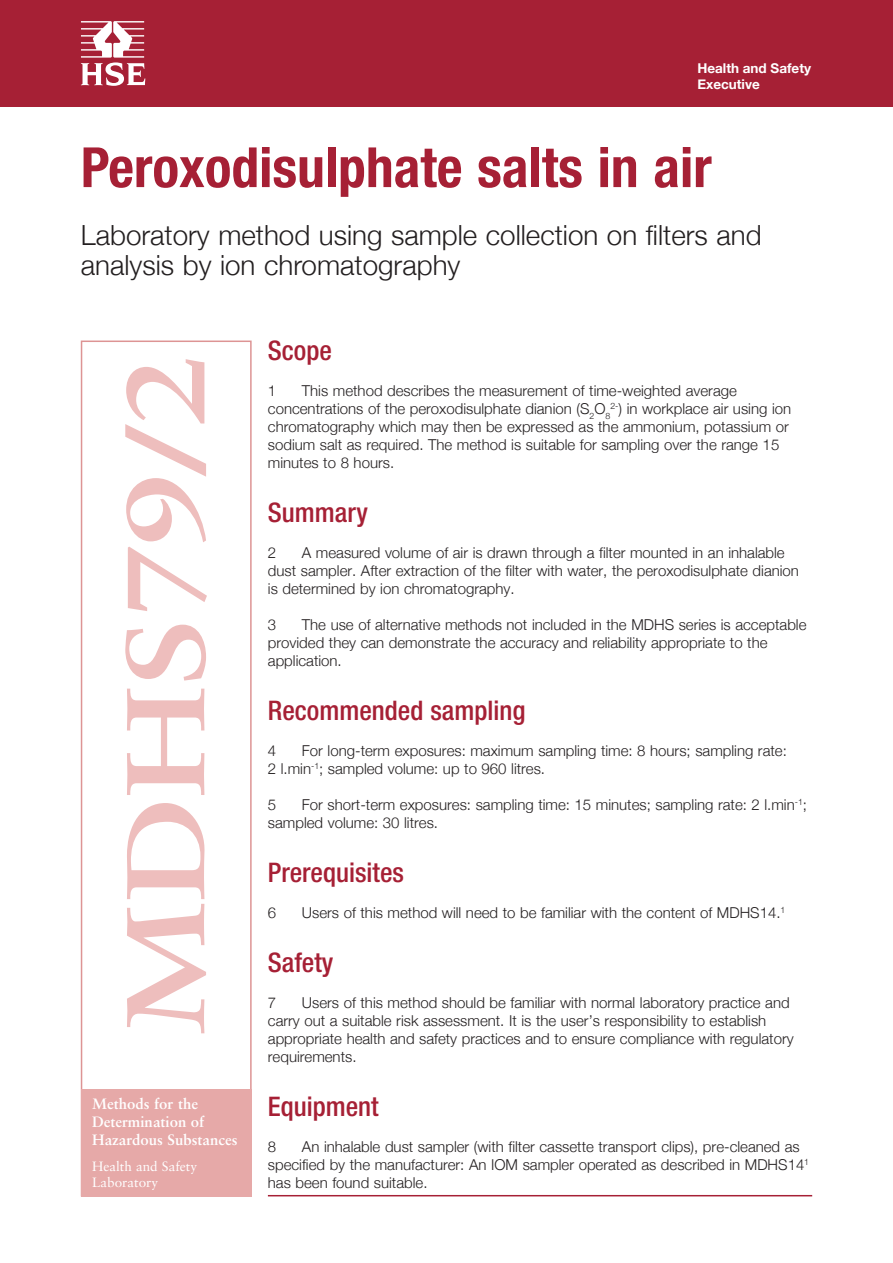
<style>
.page{position:relative;width:893px;height:1263px;background:#fff}
.page>*{position:absolute;margin:0;border:0;box-sizing:border-box;transform-origin:0 0}
.Heading_styles_A_H2{font:700 111px "Sabon";color:#eebebd;scale:1.21 1}
.Heading_styles_Title{font:700 condensed 55.5px "Helvetica Neue";color:#a62035}
.Heading_styles_Subti{font:300 27.75px/30px "Helvetica Neue";color:#231f20}
.Heading_styles_A_H2-2{font:500 condensed 27px "Helvetica Neue";color:#a62035}
.t1{font:300 15px/18px "Helvetica Neue";color:#231f20}
.Boxed_style_Boxed_BO{font:700 15px/18px "Sabon";color:#fff}
.Boxed_style_Boxed_BO-2{font:13.5px/16.5px "Sabon";color:#fff}
.t2{font:700 13.5px/16.5px "Helvetica Neue";color:#fff}
</style>
<div class="page">
<div style="left:81px;top:341px;width:171px;height:855px;border:2px solid #dd9494"></div>
<div style="left:0;top:0;width:893px;height:106px;background:#a62035"></div>
<svg style="left:81px;top:21px;width:64px;height:65px"></svg>
<hr style="left:268px;top:1195px;width:544px;height:1px;background:#a62035">
<div style="left:82px;top:1089px;width:170px;height:107px;background:#e6a9a8"></div>
<p class="t2" style="left:697px;top:60px;width:115px">Health and Safety<br>Executive</p>
<p class="Heading_styles_Title" style="left:81px;top:134px;width:632px">Peroxodisulphate salts in air</p>
<p class="Heading_styles_Subti" style="left:81px;top:218px;width:682px">Laboratory method using sample collection on filters and analysis by ion chromatography</p>
<h2 class="Heading_styles_A_H2" style="left:97px;top:1035px;width:566px;rotate:-90deg">MDHS79/2</h2>
<p class="Boxed_style_Boxed_BO" style="left:92px;top:1095px;width:147px">Methods for the<br>Determination of<br>Hazardous Substances</p>
<p class="Boxed_style_Boxed_BO-2" style="left:92px;top:1158px;width:107px">Health and Safety<br>Laboratory</p>
<h2 class="Heading_styles_A_H2-2" style="left:268px;top:334px;width:65px">Scope</h2>
<p class="t1" style="left:268px;top:381px;width:10px">1</p>
<p class="t1" style="left:268px;top:381px;width:525px;text-indent:34px">This method describes the measurement of time-weighted average concentrations of the peroxodisulphate dianion (S<sub>2</sub>O<sub>8</sub><sup>2-</sup>) in workplace air using ion chromatography which may then be expressed as the ammonium, potassium or sodium salt as required. The method is suitable for sampling over the range 15 minutes to 8 hours.</p>
<h2 class="Heading_styles_A_H2-2" style="left:268px;top:496px;width:101px">Summary</h2>
<p class="t1" style="left:268px;top:543px;width:10px">2</p>
<p class="t1" style="left:268px;top:543px;width:533px;text-indent:34px">A measured volume of air is drawn through a filter mounted in an inhalable dust sampler. After extraction of the filter with water, the peroxodisulphate dianion is determined by ion chromatography.</p>
<p class="t1" style="left:268px;top:615px;width:10px">3</p>
<p class="t1" style="left:268px;top:615px;width:540px;text-indent:34px">The use of alternative methods not included in the MDHS series is acceptable provided they can demonstrate the accuracy and reliability appropriate to the application.</p>
<h2 class="Heading_styles_A_H2-2" style="left:268px;top:694px;width:259px">Recommended sampling</h2>
<p class="t1" style="left:268px;top:741px;width:10px">4</p>
<p class="t1" style="left:268px;top:741px;width:520px;text-indent:34px">For long-term exposures: maximum sampling time: 8 hours; sampling rate:<br>2 l.min<sup>-1</sup>; sampled volume: up to 960 litres.</p>
<p class="t1" style="left:268px;top:795px;width:10px">5</p>
<p class="t1" style="left:268px;top:795px;width:541px;text-indent:34px">For short-term exposures: sampling time: 15 minutes; sampling rate: 2 l.min<sup>-1</sup>; sampled volume: 30 litres.</p>
<h2 class="Heading_styles_A_H2-2" style="left:268px;top:856px;width:138px">Prerequisites</h2>
<p class="t1" style="left:268px;top:903px;width:10px">6</p>
<p class="t1" style="left:302px;top:903px;width:485px">Users of this method will need to be familiar with the content of MDHS14.<sup>1</sup></p>
<h2 class="Heading_styles_A_H2-2" style="left:268px;top:946px;width:67px">Safety</h2>
<p class="t1" style="left:268px;top:993px;width:10px">7</p>
<p class="t1" style="left:268px;top:993px;width:527px;text-indent:34px">Users of this method should be familiar with normal laboratory practice and carry out a suitable risk assessment. It is the user’s responsibility to establish appropriate health and safety practices and to ensure compliance with regulatory requirements.</p>
<h2 class="Heading_styles_A_H2-2" style="left:268px;top:1090px;width:112px">Equipment</h2>
<p class="t1" style="left:268px;top:1137px;width:10px">8</p>
<p class="t1" style="left:268px;top:1137px;width:543px;text-indent:34px">An inhalable dust sampler (with filter cassette transport clips), pre-cleaned as specified by the manufacturer: An IOM sampler operated as described in MDHS14<sup>1 </sup>has been found suitable.</p>
</div>
